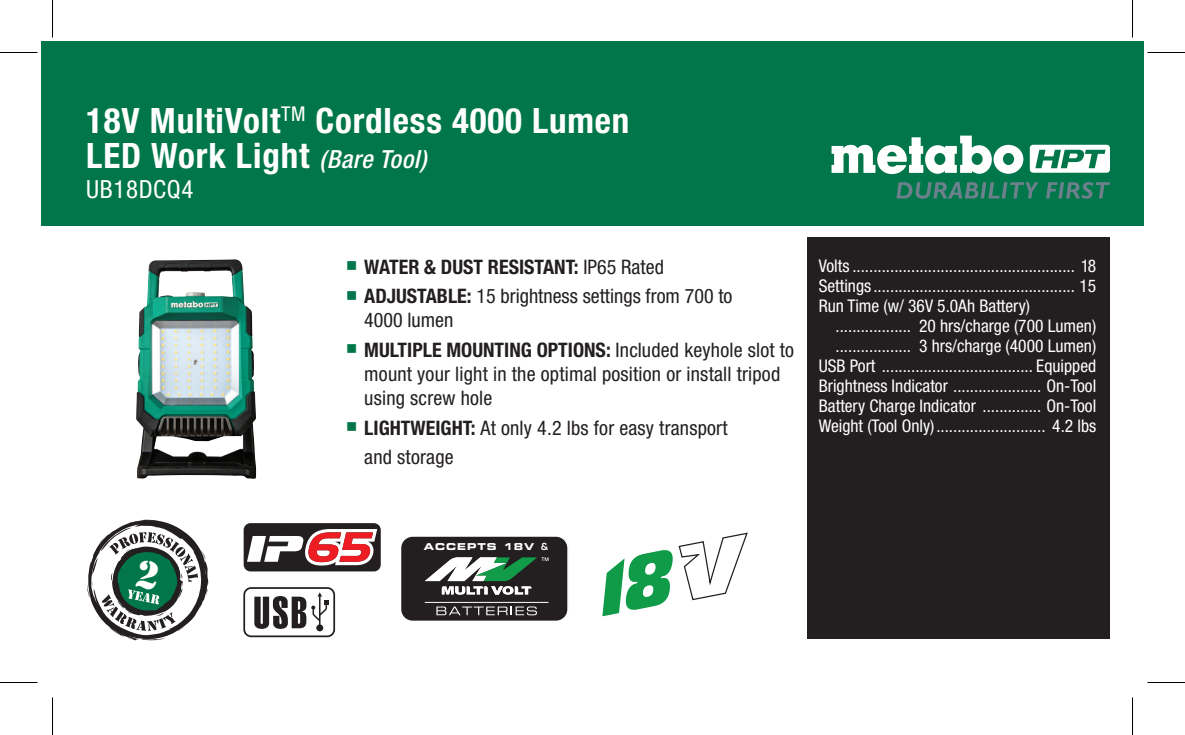
<style>
.page{position:relative;width:1185px;height:735px;background:#fff}
.page>*{position:absolute;margin:0;border:0;box-sizing:border-box;transform-origin:0 0}
.t1{font:700 condensed 35px/35px "Helvetica Neue LT Std";letter-spacing:.025em;color:#fff}
.t2{font:condensed 25px "Helvetica Neue LT Std";letter-spacing:.025em;color:#fff}
.t3{font:condensed 20px/24px "Helvetica Neue LT Std";letter-spacing:.01em;color:#231f20}
.t4{font:700 condensed 20px "Helvetica Neue LT Std";color:#231f20}
.t5{font:condensed 17.5px/20px "Helvetica Neue LT Std";color:#fff;text-align:justify}
.t6{font:9.5px "Eurostile LT Std Bold Ex 2";letter-spacing:.1em;color:#fff}
.s1{font-weight:500;font-style:italic;font-size:25px}
.s2{color:#00764a}
.s3{font-weight:400}
.s4{font-weight:700}
.s5{font-family:"Eurostile LT Std";font-weight:600}
</style>
<div class="page">
<div style="left:808px;top:237px;width:302px;height:401px;background:#231f20"></div>
<div style="left:41px;top:41px;width:1103px;height:185px;background:#00764a"></div>
<svg style="left:1030px;top:145px;width:80px;height:28px"></svg>
<svg style="left:832px;top:136px;width:191px;height:38px"></svg>
<svg style="left:896px;top:182px;width:143px;height:17px"></svg>
<svg style="left:1046px;top:182px;width:64px;height:17px"></svg>
<img style="left:136px;top:259px;width:120px;height:220px">
<div style="left:400px;top:535px;width:169px;height:87px;background:#231f20;border:2px solid #fff;border-radius:12px"></div>
<svg style="left:425px;top:557px;width:124px;height:38px"></svg>
<svg style="left:436px;top:606px;width:101px;height:9px"></svg>
<hr style="left:425px;top:602px;width:124px;height:1px;background:#fff">
<div style="left:241px;top:520px;width:143px;height:54px;border:6px solid #fff;border-radius:7px"></div>
<div style="left:244px;top:523px;width:137px;height:48px;background:#231f20;border-radius:7px"></div>
<svg style="left:247px;top:529px;width:130px;height:37px"></svg>
<div style="left:243px;top:587px;width:92px;height:50px;border:2px solid #231f20;border-radius:7px"></div>
<svg style="left:254px;top:592px;width:75px;height:39px"></svg>
<svg style="left:602px;top:532px;width:146px;height:85px"></svg>
<hr style="left:0;top:52px;width:38px;height:1px;background:#000">
<hr style="left:1148px;top:52px;width:37px;height:1px;background:#000">
<hr style="left:0;top:682px;width:38px;height:1px;background:#000">
<hr style="left:1148px;top:682px;width:37px;height:1px;background:#000">
<hr style="left:52px;top:0;width:1px;height:38px;background:#000">
<hr style="left:52px;top:698px;width:1px;height:37px;background:#000">
<hr style="left:1132px;top:0;width:1px;height:38px;background:#000">
<hr style="left:1132px;top:698px;width:1px;height:37px;background:#000">
<svg style="left:87px;top:519px;width:121px;height:122px"></svg>
<h1 class="t1" style="left:86px;top:102px;width:545px">18V MultiVolt<sup>TM</sup> Cordless 4000 Lumen<br>LED Work Light <span class="s1">(Bare Tool)</span></h1>
<h2 class="t2" style="left:86px;top:174px;width:109px">UB18DCQ4</h2>
<p class="t4" style="left:346px;top:254px;width:319px"><span class="s2">■</span> WATER &amp; DUST RESISTANT: <span class="s3">IP65 Rated</span></p>
<p class="t3" style="left:364px;top:284px;width:370px;text-indent:-18px"><span class="s2">■</span> <span class="s4">ADJUSTABLE:</span> 15 brightness settings from 700 to<br>4000 lumen</p>
<p class="t3" style="left:364px;top:338px;width:431px;text-indent:-18px"><span class="s2">■</span> <span class="s4">MULTIPLE MOUNTING OPTIONS:</span> Included keyhole slot to mount your light in the optimal position or install tripod using screw hole</p>
<p class="t3" style="left:364px;top:413px;width:365px;line-height:29.5px;text-indent:-18px"><span class="s2">■</span> <span class="s4">LIGHTWEIGHT:</span> At only 4.2 lbs for easy transport and storage</p>
<p class="t5" style="left:819px;top:256px;width:279px">Volts ..................................................... 18<br>Settings ................................................ 15<br>Run Time (w/ 36V 5.0Ah Battery)</p>
<p class="t5" style="left:819px;top:316px;width:279px;text-align:right">.................. 20 hrs/charge (700 Lumen) .................. 3 hrs/charge (4000 Lumen)<br>USB Port .................................... Equipped Brightness Indicator ..................... On-Tool Battery Charge Indicator .............. On-Tool Weight (Tool Only).......................... 4.2 lbs</p>
<p class="t6" style="left:424px;top:540px;width:126px">ACCEPTS 18V <span class="s5">&amp;</span></p>
</div>
